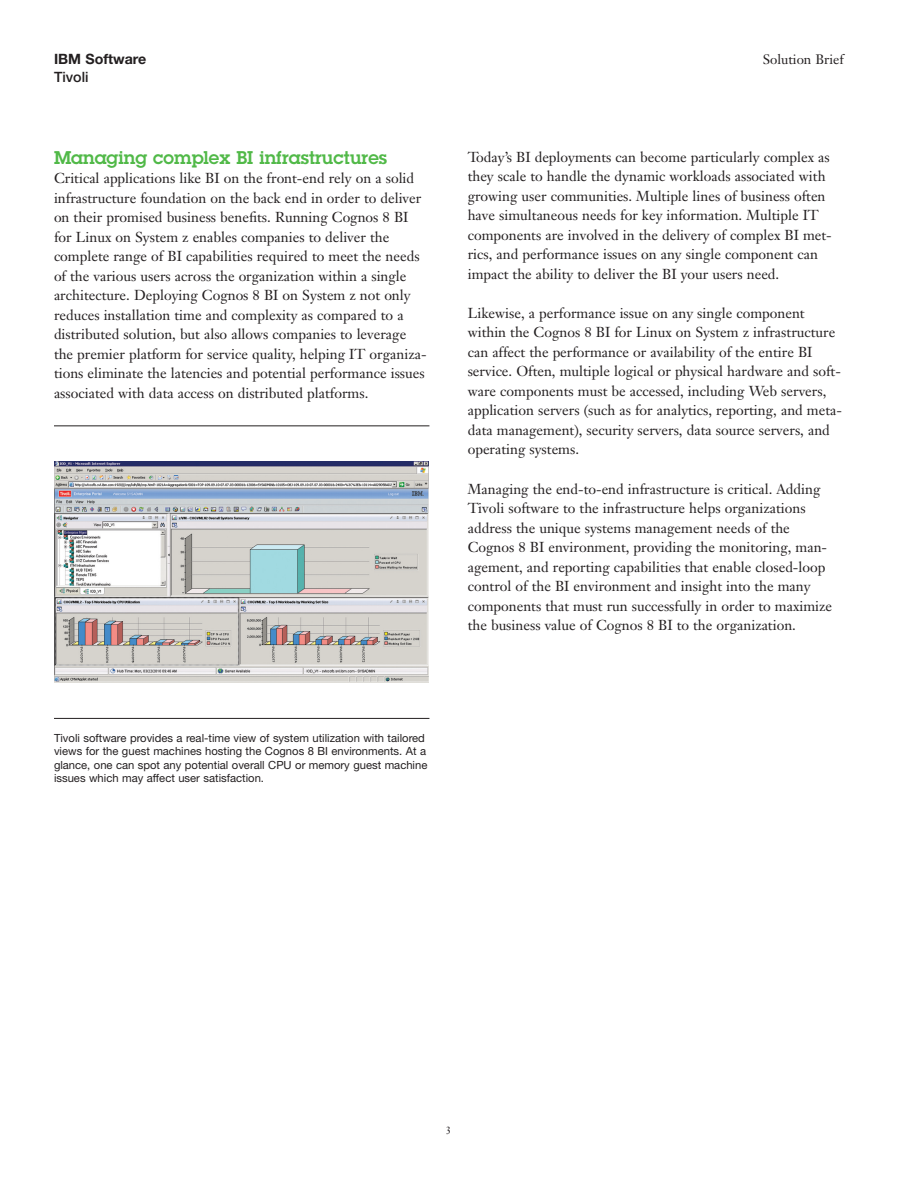
<style>
.page{position:relative;width:918px;height:1188px;background:#fff}
.page>*{position:absolute;margin:0;border:0;box-sizing:border-box;transform-origin:0 0}
.t1{font:600 18px "Lubalin Graph Std";color:#51b948}
.t2{font:14.25px/19.5px "Janson Text";color:#231f20}
.t3{font:700 14.25px "Helvetica Neue";color:#231f20}
.t4{font:500 14.25px "Helvetica Neue";color:#231f20}
.t5{font:13.5px "Janson Text";color:#231f20}
.t6{font:11.25px/13.5px "Helvetica Neue";color:#231f20}
.t7{font:10.5px "Janson Text";color:#231f20}
</style>
<div class="page">
<img style="left:54px;top:462px;width:374px;height:220px">
<hr style="left:54px;top:425px;width:375px;height:1px;background:#231f20">
<hr style="left:54px;top:718px;width:375px;height:1px;background:#231f20">
<p class="t3" style="left:54px;top:54px;width:94px">IBM Software</p>
<p class="t5" style="left:763px;top:54px;width:82px">Solution Brief</p>
<p class="t4" style="left:54px;top:72px;width:36px">Tivoli</p>
<p class="t1" style="left:54px;top:151px;width:335px">Managing complex BI infrastructures</p>
<p class="t2" style="left:54px;top:170px;width:374px">Critical applications like BI on the front-end rely on a solid infrastructure foundation on the back end in order to deliver on their promised business benefits. Running Cognos 8 BI for Linux on System z enables companies to deliver the complete range of BI capabilities required to meet the needs of the various users across the organization within a single architecture. Deploying Cognos 8 BI on System z not only reduces installation time and complexity as compared to a distributed solution, but also allows companies to leverage the premier platform for service quality, helping IT organiza&shy;tions eliminate the latencies and potential performance issues associated with data access on distributed platforms.</p>
<p class="t6" style="left:54px;top:732px;width:375px">Tivoli software provides a real-time view of system utilization with tailored views for the guest machines hosting the Cognos 8 BI environments. At a glance, one can spot any potential overall CPU or memory guest machine issues which may affect user satisfaction.</p>
<p class="t2" style="left:468px;top:148px;width:366px">Today’s BI deployments can become particularly complex as they scale to handle the dynamic workloads associated with growing user communities. Multiple lines of business often have simultaneous needs for key information. Multiple IT components are involved in the delivery of complex BI met&shy;rics, and performance issues on any single component can impact the ability to deliver the BI your users need.</p>
<p class="t2" style="left:468px;top:305px;width:376px">Likewise, a performance issue on any single component within the Cognos 8 BI for Linux on System z infrastructure can affect the performance or availability of the entire BI service. Often, multiple logical or physical hardware and soft&shy;ware components must be accessed, including Web servers, application servers (such as for analytics, reporting, and meta&shy;data management), security servers, data source servers, and operating systems.</p>
<p class="t2" style="left:468px;top:480px;width:366px">Managing the end-to-end infrastructure is critical. Adding Tivoli software to the infrastructure helps organizations address the unique systems management needs of the Cognos 8 BI environment, providing the monitoring, man&shy;agement, and reporting capabilities that enable closed-loop control of the BI environment and insight into the many components that must run successfully in order to maximize the business value of Cognos 8 BI to the organization.</p>
<p class="t7" style="left:446px;top:1126px;width:7px">3</p>
</div>
